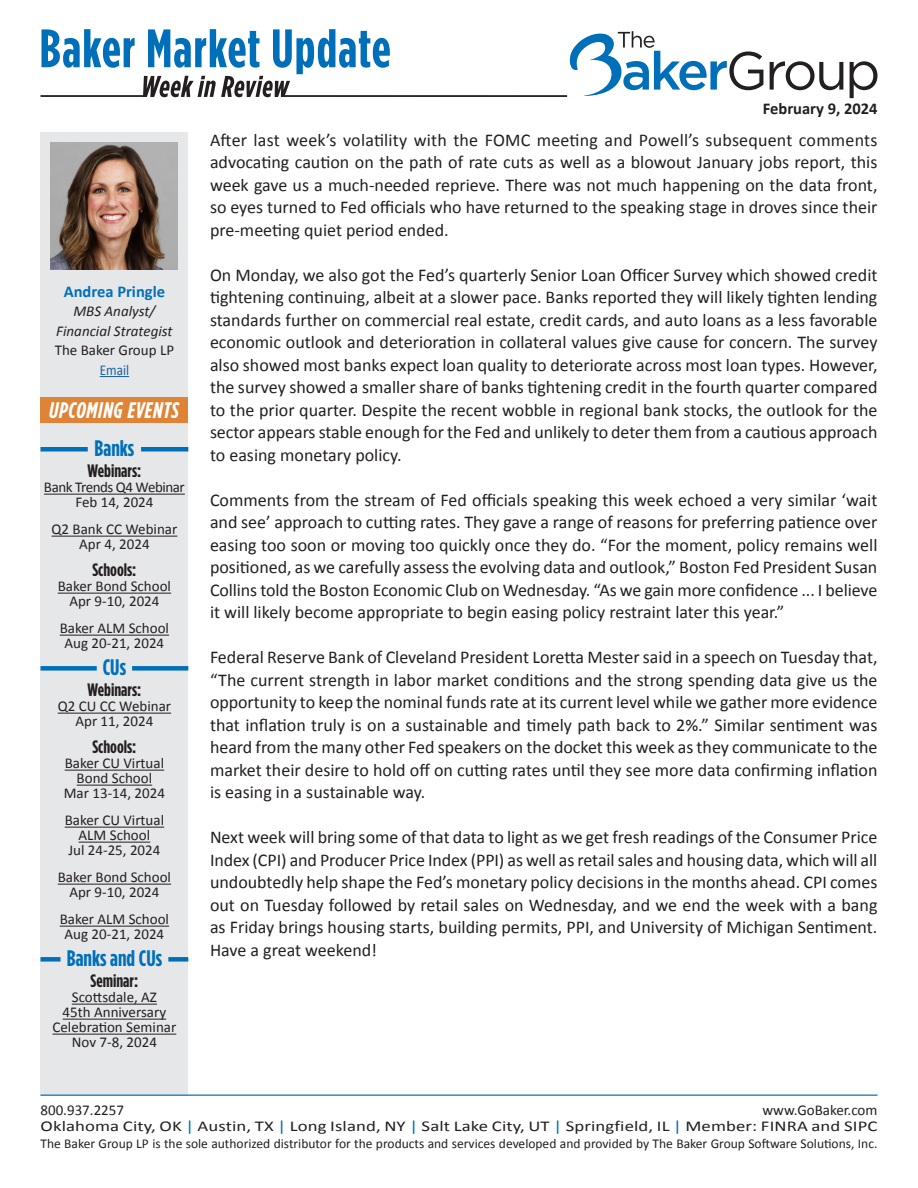
<style>
.page{position:relative;width:918px;height:1188px;background:#fff}
.page>*{position:absolute;margin:0;border:0;box-sizing:border-box;transform-origin:0 0}
.Sidebar-Subhead{font:700 22.5px "Gotham Condensed";color:#006fba}
.Body_Copy{font:italic 700 22.5px "Gotham Condensed";letter-spacing:.03em;color:#fff}
.Body_Copy-2{font:18px/22.5px "Calibri";color:#231f20;text-align:justify}
.Sidebar-Subhead-2{font:700 18px "Gotham Condensed";color:#231f20}
.t1{font:700 16.5px "Calibri";color:#231f20}
.Name{font:700 16.5px "Calibri";color:#006fba}
.Body_Copy-3{font:15px/15px "Calibri";color:#231f20;text-align:center}
.Sidebar-Subhead-3{font:15px "Calibri";color:#231f20}
.t2{font:italic 15px "Calibri";color:#231f20}
.Body_Copy-4{font:15px "Calibri";letter-spacing:-.03em;color:#231f20}
.Company{font:15px "Calibri";color:#231f20}
.Email-Web_Links{font:15px "Calibri";color:#175d9e;scale:.88 1}
.t3{font:13.5px "Calibri";color:#231f20}
.s1{color:#006fba}
</style>
<div class="page">
<div style="left:40px;top:132px;width:148px;height:963px;background:#e6e7e9"></div>
<hr style="left:40px;top:1095px;width:838px;height:1px;background:#006fba">
<svg style="left:770px;top:61px;width:73px;height:29px"></svg>
<svg style="left:850px;top:61px;width:28px;height:37px"></svg>
<svg style="left:569px;top:31px;width:194px;height:65px"></svg>
<svg style="left:41px;top:29px;width:349px;height:68px"></svg>
<hr style="left:40px;top:95px;width:105px;height:2px;background:#231f20">
<hr style="left:283px;top:95px;width:284px;height:2px;background:#231f20">
<div style="left:40px;top:397px;width:148px;height:26px;background:#df8437"></div>
<hr style="left:44px;top:494px;width:141px;height:1px;background:#231f20">
<hr style="left:52px;top:536px;width:125px;height:1px;background:#231f20">
<hr style="left:58px;top:593px;width:113px;height:1px;background:#231f20">
<hr style="left:60px;top:635px;width:109px;height:1px;background:#231f20">
<hr style="left:58px;top:713px;width:113px;height:1px;background:#231f20">
<hr style="left:65px;top:770px;width:99px;height:1px;background:#231f20">
<hr style="left:77px;top:785px;width:75px;height:1px;background:#231f20">
<hr style="left:65px;top:827px;width:99px;height:1px;background:#231f20">
<hr style="left:79px;top:842px;width:71px;height:1px;background:#231f20">
<hr style="left:58px;top:884px;width:113px;height:1px;background:#231f20">
<hr style="left:60px;top:926px;width:109px;height:1px;background:#231f20">
<hr style="left:72px;top:1004px;width:85px;height:1px;background:#231f20">
<hr style="left:63px;top:1019px;width:103px;height:1px;background:#231f20">
<hr style="left:53px;top:1034px;width:123px;height:1px;background:#231f20">
<svg style="left:100px;top:376px;width:29px;height:1px"></svg>
<img style="left:51px;top:142px;width:127px;height:127px">
<div style="left:40px;top:447px;width:48px;height:5px;background:#006fba"></div>
<div style="left:40px;top:957px;width:20px;height:5px;background:#006fba"></div>
<div style="left:168px;top:957px;width:20px;height:5px;background:#006fba"></div>
<div style="left:141px;top:447px;width:47px;height:5px;background:#006fba"></div>
<div style="left:40px;top:666px;width:57px;height:5px;background:#006fba"></div>
<div style="left:132px;top:666px;width:56px;height:5px;background:#006fba"></div>
<p class="Name" style="left:64px;top:280px;width:103px">Andrea Pringle</p>
<p class="t2" style="left:73px;top:301px;width:83px">MBS Analyst/</p>
<p class="t2" style="left:56px;top:320px;width:118px">Financial Strategist</p>
<p class="Company" style="left:55px;top:340px;width:121px">The Baker Group LP</p>
<p class="Email-Web_Links" style="left:100px;top:359px;width:35px">Email</p>
<p class="Body_Copy" style="left:49px;top:397px;width:131px">UPCOMING EVENTS</p>
<p class="Sidebar-Subhead" style="left:94px;top:435px;width:41px">Banks</p>
<p class="Sidebar-Subhead-2" style="left:88px;top:461px;width:55px">Webinars:</p>
<p class="Body_Copy-4" style="left:44px;top:477px;width:142px">Bank Trends Q4 Webinar</p>
<p class="Body_Copy-3" style="left:75px;top:495px;width:80px">Feb 14, 2024</p>
<p class="Body_Copy-3" style="left:52px;top:522px;width:127px">Q2 Bank CC Webinar</p>
<p class="Sidebar-Subhead-3" style="left:79px;top:534px;width:72px">Apr 4, 2024</p>
<p class="Sidebar-Subhead-2" style="left:92px;top:560px;width:45px">Schools:</p>
<p class="Body_Copy-3" style="left:58px;top:579px;width:115px">Baker Bond School</p>
<p class="Body_Copy-3" style="left:69px;top:594px;width:92px">Apr 9-10, 2024</p>
<p class="Body_Copy-3" style="left:60px;top:621px;width:111px">Baker ALM School</p>
<p class="Body_Copy-3" style="left:65px;top:636px;width:101px">Aug 20-21, 2024</p>
<p class="Sidebar-Subhead" style="left:103px;top:654px;width:25px">CUs</p>
<p class="Sidebar-Subhead-2" style="left:88px;top:680px;width:55px">Webinars:</p>
<p class="Body_Copy-3" style="left:58px;top:699px;width:115px">Q2 CU CC Webinar</p>
<p class="Body_Copy-3" style="left:75px;top:714px;width:79px">Apr 11, 2024</p>
<p class="Sidebar-Subhead-2" style="left:92px;top:737px;width:45px">Schools:</p>
<p class="Body_Copy-3" style="left:65px;top:756px;width:101px">Baker CU Virtual<br>Bond School</p>
<p class="Body_Copy-3" style="left:64px;top:786px;width:103px">Mar 13-14, 2024</p>
<p class="Body_Copy-3" style="left:65px;top:813px;width:101px">Baker CU Virtual<br>ALM School</p>
<p class="Body_Copy-3" style="left:68px;top:843px;width:94px">Jul 24-25, 2024</p>
<p class="Body_Copy-3" style="left:58px;top:870px;width:115px">Baker Bond School</p>
<p class="Body_Copy-3" style="left:69px;top:885px;width:92px">Apr 9-10, 2024</p>
<p class="Body_Copy-3" style="left:60px;top:912px;width:111px">Baker ALM School</p>
<p class="Body_Copy-3" style="left:65px;top:927px;width:101px">Aug 20-21, 2024</p>
<p class="Sidebar-Subhead" style="left:67px;top:945px;width:97px">Banks and CUs</p>
<p class="Sidebar-Subhead-2" style="left:91px;top:971px;width:49px">Seminar:</p>
<p class="Sidebar-Subhead-3" style="left:72px;top:987px;width:87px">Scottsdale, AZ</p>
<p class="Sidebar-Subhead-3" style="left:63px;top:1002px;width:105px">45th Anniversary</p>
<p class="Body_Copy-3" style="left:53px;top:1020px;width:125px">Celebration Seminar</p>
<p class="Body_Copy-3" style="left:72px;top:1035px;width:87px">Nov 7-8, 2024</p>
<p class="t1" style="left:763px;top:97px;width:116px">February 9, 2024</p>
<p class="Body_Copy-2" style="left:210px;top:128px;width:669px">After last week’s volatility with the FOMC meeting and Powell’s subsequent comments advocating caution on the path of rate cuts as well as a blowout January jobs report, this week gave us a much-needed reprieve. There was not much happening on the data front, so eyes turned to Fed officials who have returned to the speaking stage in droves since their pre-meeting quiet period ended.</p>
<p class="Body_Copy-2" style="left:210px;top:263px;width:669px">On Monday, we also got the Fed’s quarterly Senior Loan Officer Survey which showed credit tightening continuing, albeit at a slower pace. Banks reported they will likely tighten lending standards further on commercial real estate, credit cards, and auto loans as a less favorable economic outlook and deterioration in collateral values give cause for concern. The survey also showed most banks expect loan quality to deteriorate across most loan types. However, the survey showed a smaller share of banks tightening credit in the fourth quarter compared to the prior quarter. Despite the recent wobble in regional bank stocks, the outlook for the sector appears stable enough for the Fed and unlikely to deter them from a cautious approach to easing monetary policy.</p>
<p class="Body_Copy-2" style="left:210px;top:488px;width:669px">Comments from the stream of Fed officials speaking this week echoed a very similar ‘wait and see’ approach to cutting rates. They gave a range of reasons for preferring patience over easing too soon or moving too quickly once they do. “For the moment, policy remains well positioned, as we carefully assess the evolving data and outlook,” Boston Fed President Susan Collins told the Boston Economic Club on Wednesday. “As we gain more confidence ... I believe it will likely become appropriate to begin easing policy restraint later this year.”</p>
<p class="Body_Copy-2" style="left:210px;top:645px;width:669px">Federal Reserve Bank of Cleveland President Loretta Mester said in a speech on Tuesday that, “The current strength in labor market conditions and the strong spending data give us the opportunity to keep the nominal funds rate at its current level while we gather more evidence that inflation truly is on a sustainable and timely path back to 2%.” Similar sentiment was heard from the many other Fed speakers on the docket this week as they communicate to the market their desire to hold off on cutting rates until they see more data confirming inflation is easing in a sustainable way.</p>
<p class="Body_Copy-2" style="left:210px;top:825px;width:669px">Next week will bring some of that data to light as we get fresh readings of the Consumer Price Index (CPI) and Producer Price Index (PPI) as well as retail sales and housing data, which will all undoubtedly help shape the Fed’s monetary policy decisions in the months ahead. CPI comes out on Tuesday followed by retail sales on Wednesday, and we end the week with a bang as Friday brings housing starts, building permits, PPI, and University of Michigan Sentiment.<br>Have a great weekend!</p>
<p class="Body_Copy-3" style="left:40px;top:1101px;width:838px;line-height:16.5px;text-align:right">www.GoBaker.com<br>Oklahoma City, OK <span class="s1">|</span> Austin, TX <span class="s1">|</span> Long Island, NY <span class="s1">|</span> Salt Lake City, UT <span class="s1">|</span> Springfield, IL <span class="s1">|</span> Member: FINRA and SIPC</p>
<p class="t3" style="left:40px;top:1134px;width:838px">The Baker Group LP is the sole authorized distributor for the products and services developed and provided by The Baker Group Software Solutions, Inc.</p>
<p class="Body_Copy-3" style="left:40px;top:1102px;width:85px">800.937.2257</p>
</div>
